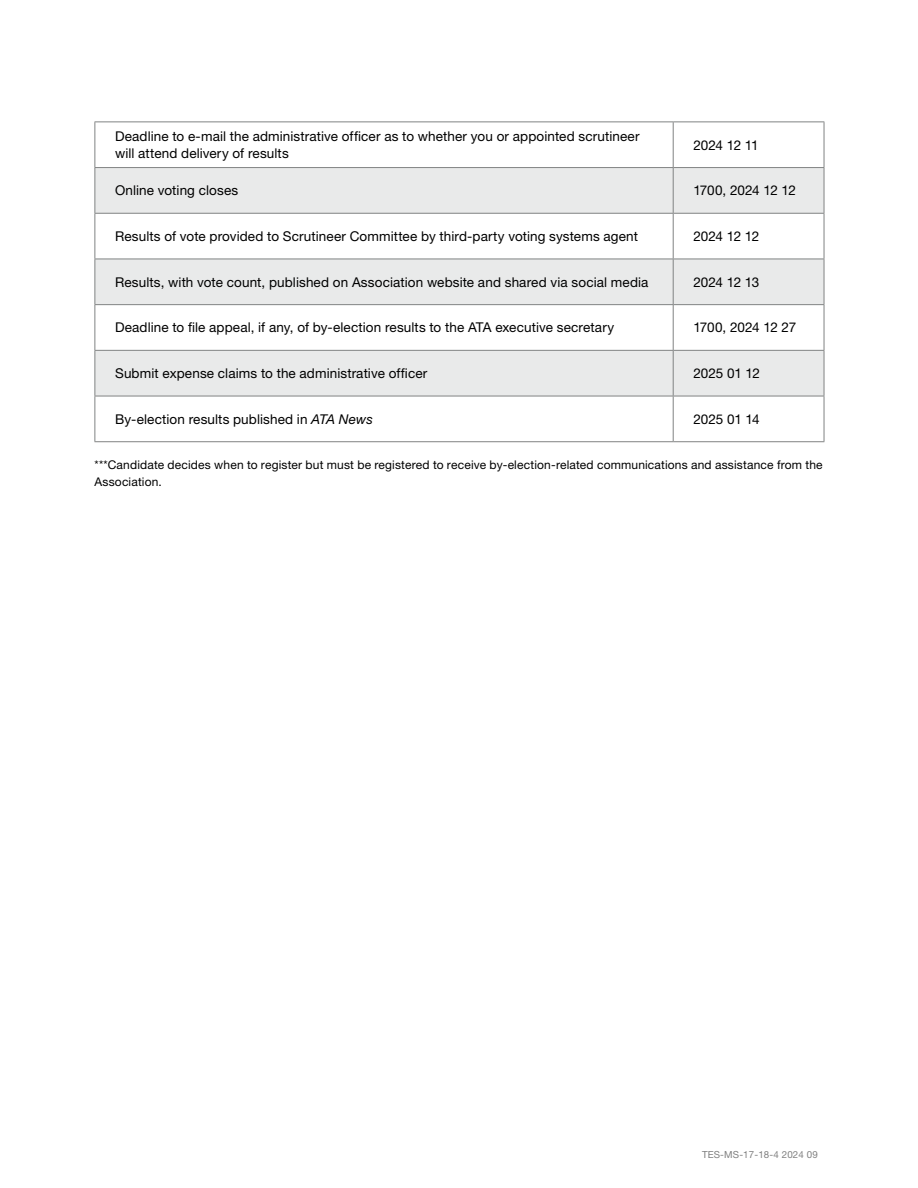
<style>
.page{position:relative;width:918px;height:1188px;background:#fff}
.page>*{position:absolute;margin:0;border:0;box-sizing:border-box;transform-origin:0 0}
.t1{font:13.5px/16.5px "Helvetica Neue LT Std";letter-spacing:.01em;color:#000}
.t2{font:13.5px "Helvetica Neue LT Std";letter-spacing:-.025em;color:#000}
.t3{font:13.5px "Helvetica Neue LT Std";letter-spacing:-.015em;color:#000}
.t4{font:12px/16.5px "Helvetica Neue LT Std";letter-spacing:.015em;color:#000}
.t5{font:9.75px "Helvetica Neue LT Std";letter-spacing:.015em;color:#808080}
.s1{font-style:italic}
</style>
<div class="page">
<svg style="left:95px;top:168px;width:729px;height:228px;fill:#e9eaea"></svg>
<hr style="left:94px;top:122px;width:1px;height:45px;background:#818383">
<hr style="left:673px;top:122px;width:1px;height:45px;background:#818383">
<hr style="left:824px;top:122px;width:1px;height:45px;background:#818383">
<hr style="left:94px;top:351px;width:1px;height:45px;background:#818383">
<hr style="left:673px;top:351px;width:1px;height:45px;background:#818383">
<hr style="left:824px;top:351px;width:1px;height:45px;background:#818383">
<hr style="left:94px;top:122px;width:579px;height:1px;background:#818383">
<hr style="left:673px;top:122px;width:151px;height:1px;background:#818383">
<hr style="left:94px;top:167px;width:579px;height:1px;background:#818383">
<hr style="left:94px;top:168px;width:1px;height:45px;background:#818383">
<hr style="left:94px;top:213px;width:579px;height:1px;background:#818383">
<hr style="left:94px;top:214px;width:1px;height:45px;background:#818383">
<hr style="left:94px;top:259px;width:579px;height:1px;background:#818383">
<hr style="left:94px;top:259px;width:1px;height:45px;background:#818383">
<hr style="left:94px;top:304px;width:579px;height:1px;background:#818383">
<hr style="left:94px;top:305px;width:1px;height:45px;background:#818383">
<hr style="left:94px;top:350px;width:579px;height:1px;background:#818383">
<hr style="left:94px;top:396px;width:579px;height:1px;background:#818383">
<hr style="left:94px;top:396px;width:1px;height:45px;background:#818383">
<hr style="left:94px;top:441px;width:579px;height:1px;background:#818383">
<hr style="left:673px;top:167px;width:151px;height:1px;background:#818383">
<hr style="left:673px;top:168px;width:1px;height:45px;background:#818383">
<hr style="left:824px;top:168px;width:1px;height:45px;background:#818383">
<hr style="left:673px;top:213px;width:151px;height:1px;background:#818383">
<hr style="left:673px;top:214px;width:1px;height:45px;background:#818383">
<hr style="left:824px;top:214px;width:1px;height:45px;background:#818383">
<hr style="left:673px;top:259px;width:151px;height:1px;background:#818383">
<hr style="left:673px;top:259px;width:1px;height:45px;background:#818383">
<hr style="left:824px;top:259px;width:1px;height:45px;background:#818383">
<hr style="left:673px;top:304px;width:151px;height:1px;background:#818383">
<hr style="left:673px;top:305px;width:1px;height:45px;background:#818383">
<hr style="left:824px;top:305px;width:1px;height:45px;background:#818383">
<hr style="left:673px;top:350px;width:151px;height:1px;background:#818383">
<hr style="left:673px;top:396px;width:151px;height:1px;background:#818383">
<hr style="left:673px;top:396px;width:1px;height:45px;background:#818383">
<hr style="left:824px;top:396px;width:1px;height:45px;background:#818383">
<hr style="left:673px;top:441px;width:151px;height:1px;background:#818383">
<p class="t1" style="left:115px;top:128px;width:526px">Deadline to e-mail the administrative officer as to whether you or appointed scrutineer will attend delivery of results</p>
<p class="t1" style="left:693px;top:136px;width:67px">2024 12 11</p>
<p class="t1" style="left:115px;top:182px;width:125px">Online voting closes</p>
<p class="t2" style="left:693px;top:182px;width:104px">1700, 2024 12 12</p>
<p class="t1" style="left:115px;top:228px;width:524px">Results of vote provided to Scrutineer Committee by third-party voting systems agent</p>
<p class="t1" style="left:693px;top:228px;width:67px">2024 12 12</p>
<p class="t1" style="left:115px;top:273px;width:535px">Results, with vote count, published on Association website and shared via social media</p>
<p class="t1" style="left:693px;top:273px;width:67px">2024 12 13</p>
<p class="t1" style="left:115px;top:319px;width:501px">Deadline to file appeal, if any, of by-election results to the ATA executive secretary</p>
<p class="t3" style="left:693px;top:319px;width:104px">1700, 2024 12 27</p>
<p class="t1" style="left:115px;top:365px;width:314px">Submit expense claims to the administrative officer</p>
<p class="t1" style="left:693px;top:365px;width:68px">2025 01 12</p>
<p class="t1" style="left:115px;top:410px;width:259px">By-election results published in <span class="s1">ATA News</span></p>
<p class="t1" style="left:693px;top:410px;width:68px">2025 01 14</p>
<p class="t4" style="left:94px;top:456px;width:730px">***Candidate decides when to register but must be registered to receive by-election-related communications and assistance from the<br>Association.</p>
<p class="t5" style="left:702px;top:1148px;width:117px">TES-MS-17-18-4 2024 09</p>
</div>
